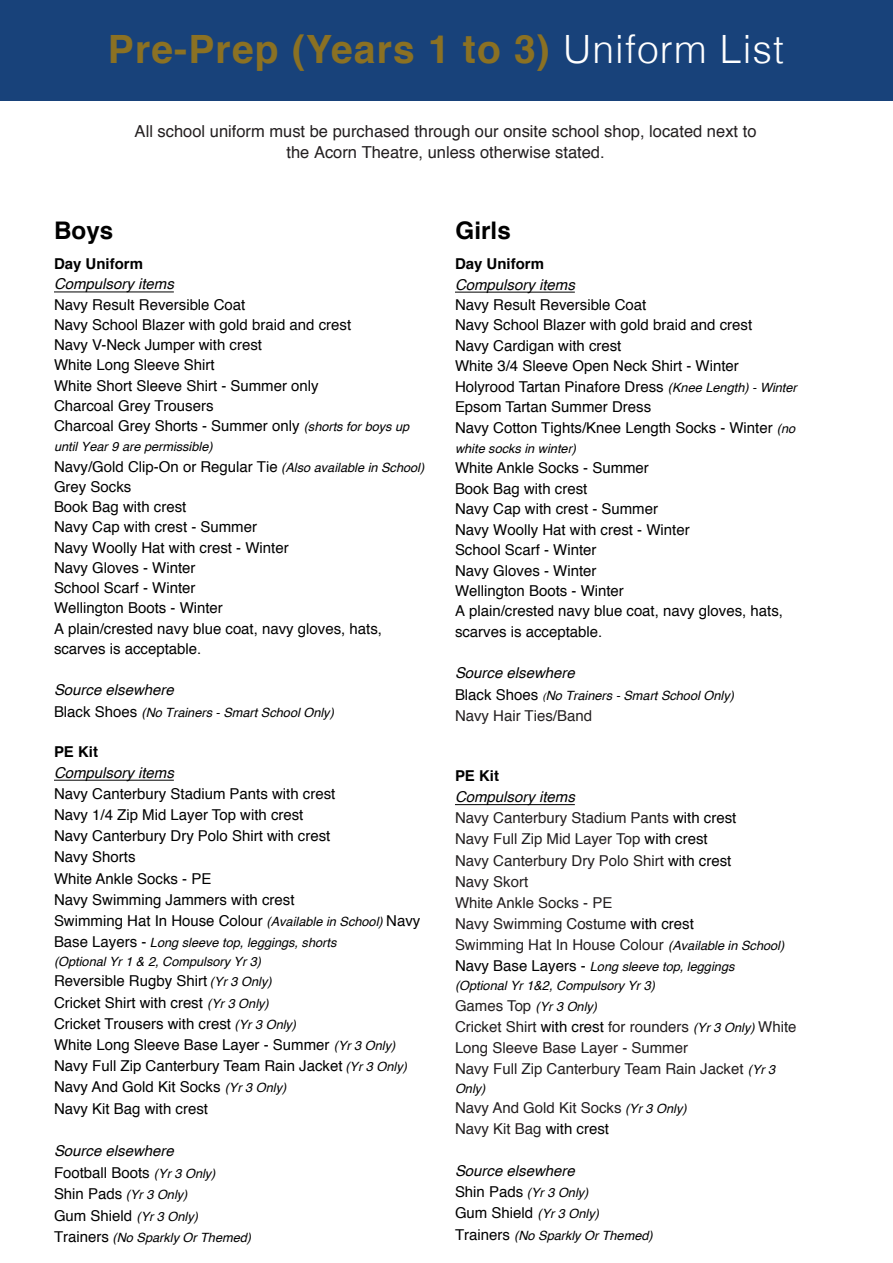
<style>
.page{position:relative;width:893px;height:1263px;background:#fff}
.page>*{position:absolute;margin:0;border:0;box-sizing:border-box;transform-origin:0 0}
.t1{font:700 39px "Helvetica";letter-spacing:.03em;color:#8b7123}
.t2{font:700 24.3px "Helvetica";color:#000}
.t3{font:16.5px/21px "Helvetica";color:#231f20;text-align:center}
.t4{font:15px/20.2px "Helvetica";color:#000}
.t5{font:15px/21.1px "Helvetica";color:#231f20}
.t6{font:italic 15px/21.5px "Helvetica";color:#000}
.t7{font:700 15px "Helvetica";color:#000}
.t8{font:italic 12.75px/18.9px "Helvetica";color:#000}
.s1{font-weight:300;color:#fff}
.s2{font-style:italic;font-size:12.75px}
.s3{font-style:normal;font-size:15px}
.s4{font-style:normal}
.s5{font-size:12.75px}
.s6{font-size:10.05px}
.s7{font-style:italic;color:#000}
.s8{color:#000}
.s9{font-style:italic;font-size:12.75px;color:#000}
.s10{font-style:normal;font-size:15px;color:#231f20}
</style>
<div class="page">
<hr style="left:54px;top:780px;width:120px;height:1px;background:#000">
<hr style="left:54px;top:292px;width:120px;height:1px;background:#000">
<hr style="left:455px;top:804px;width:120px;height:1px;background:#000">
<hr style="left:455px;top:292px;width:120px;height:1px;background:#000">
<div style="left:0;top:0;width:893px;height:101px;background:#18427a"></div>
<h1 class="t1" style="left:108px;top:18px;width:678px">Pre-Prep (Years 1 to 3) <span class="s1">Uniform List</span></h1>
<p class="t3" style="left:135px;top:121px;width:623px">All school uniform must be purchased through our onsite school shop, located next to the Acorn Theatre, unless otherwise stated.</p>
<h2 class="t2" style="left:54px;top:211px;width:61px">Boys</h2>
<p class="t7" style="left:54px;top:252px;width:91px">Day Uniform</p>
<p class="t6" style="left:54px;top:274px;width:121px">Compulsory items</p>
<p class="t4" style="left:54px;top:295px;width:357px">Navy Result Reversible Coat<br>Navy School Blazer with gold braid and crest<br>Navy V-Neck Jumper with crest<br>White Long Sleeve Shirt<br>White Short Sleeve Shirt - Summer only<br>Charcoal Grey Trousers<br>Charcoal Grey Shorts - Summer only <span class="s2">(shorts for boys up</span></p>
<p class="t8" style="left:54px;top:438px;width:160px">until Year 9 are permissible)</p>
<p class="t4" style="left:54px;top:457px;width:372px">Navy/Gold Clip-On or Regular Tie <span class="s2">(Also available in School)<br></span>Grey Socks<br>Book Bag with crest<br>Navy Cap with crest - Summer<br>Navy Woolly Hat with crest - Winter<br>Navy Gloves - Winter<br>School Scarf - Winter<br>Wellington Boots - Winter<br>A plain/crested navy blue coat, navy gloves, hats, scarves is acceptable.</p>
<p class="t6" style="left:54px;top:679px;width:121px">Source elsewhere</p>
<p class="t8" style="left:54px;top:703px;width:281px"><span class="s3">Black Shoes</span> (No Trainers - Smart School Only)</p>
<p class="t7" style="left:54px;top:739px;width:46px">PE Kit</p>
<p class="t6" style="left:54px;top:762px;width:121px">Compulsory items</p>
<p class="t4" style="left:54px;top:783px;width:368px;line-height:21.1px">Navy Canterbury Stadium Pants with crest<br>Navy 1/4 Zip Mid Layer Top with crest<br>Navy Canterbury Dry Polo Shirt with crest<br>Navy Shorts<br>White Ankle Socks - PE<br>Navy Swimming Jammers with crest<br>Swimming Hat In House Colour <span class="s2">(Available in School)</span> Navy</p>
<p class="t8" style="left:54px;top:933px;width:284px"><span class="s3">Base Layers -</span> Long sleeve top, leggings, shorts (Optional Yr 1 &amp; 2, Compulsory Yr 3)</p>
<p class="t4" style="left:54px;top:971px;width:355px;line-height:21.1px">Reversible Rugby Shirt <span class="s2">(Yr 3 Only)<br></span>Cricket Shirt with crest <span class="s2">(Yr 3 Only)<br></span>Cricket Trousers with crest <span class="s2">(Yr 3 Only)<br></span>White Long Sleeve Base Layer - Summer <span class="s2">(Yr 3 Only)<br></span>Navy Full Zip Canterbury Team Rain Jacket <span class="s2">(Yr 3 Only)<br></span>Navy And Gold Kit Socks <span class="s2">(Yr 3 Only)<br></span>Navy Kit Bag with crest</p>
<p class="t6" style="left:54px;top:1141px;width:163px">Source elsewhere<br><span class="s4">Football Boots</span> <span class="s5">(Yr 3 Only)</span></p>
<p class="t8" style="left:54px;top:1185px;width:135px"><span class="s3">Shin Pads</span> (Yr 3 Only)</p>
<p class="t4" style="left:54px;top:1206px;width:146px">Gum Shield <span class="s2">(Yr 3 Only)</span></p>
<p class="t8" style="left:54px;top:1228px;width:199px"><span class="s3">Trainers</span> (No Sparkly Or Themed)</p>
<h2 class="t2" style="left:456px;top:211px;width:57px">Girls</h2>
<p class="t7" style="left:455px;top:252px;width:91px">Day Uniform</p>
<p class="t6" style="left:455px;top:274px;width:121px">Compulsory items</p>
<p class="t4" style="left:455px;top:295px;width:343px">Navy Result Reversible Coat<br>Navy School Blazer with gold braid and crest<br>Navy Cardigan with crest<br>White 3/4 Sleeve Open Neck Shirt - Winter Holyrood Tartan Pinafore Dress <span class="s2">(Knee Length) - Winter </span>Epsom Tartan Summer Dress<br>Navy Cotton Tights/Knee Length Socks - Winter <span class="s2">(no</span></p>
<p class="t8" style="left:455px;top:439px;width:123px">white socks in winter)</p>
<p class="t4" style="left:455px;top:458px;width:330px">White Ankle Socks - Summer<br>Book Bag with crest<br>Navy Cap with crest - Summer<br>Navy Woolly Hat with crest - Winter<br>School Scarf - Winter<br>Navy Gloves - Winter<br>Wellington Boots - Winter<br>A plain/crested navy blue coat, navy gloves, hats, scarves is acceptable.</p>
<p class="t6" style="left:455px;top:663px;width:121px">Source elsewhere</p>
<p class="t8" style="left:455px;top:686px;width:280px"><span class="s3">Black Shoes</span> <span class="s6">(</span>No Trainers - Smart School Only)</p>
<p class="t5" style="left:455px;top:706px;width:139px">Navy Hair Ties/Band</p>
<p class="t7" style="left:455px;top:764px;width:46px">PE Kit</p>
<p class="t5" style="left:455px;top:787px;width:331px"><span class="s7">Compulsory items<br></span>Navy Canterbury Stadium Pants <span class="s8">with crest<br></span>Navy Full Zip Mid Layer Top <span class="s8">with crest<br></span>Navy Canterbury Dry Polo Shirt <span class="s8">with crest<br></span>Navy Skort<br>White Ankle Socks - PE<br>Navy Swimming Costume <span class="s8">with crest<br></span>Swimming Hat In House Colour <span class="s9">(Available in School)</span></p>
<p class="t8" style="left:455px;top:958px;width:281px"><span class="s3">Navy Base Layers -</span> Long sleeve top, leggings (Optional Yr 1&amp;2, Compulsory Yr 3)</p>
<p class="t8" style="left:455px;top:997px;width:144px"><span class="s10">Games Top</span> (Yr 3 Only)</p>
<p class="t5" style="left:455px;top:1016px;width:343px">Cricket Shirt <span class="s8">with crest</span> for rounders <span class="s9">(Yr 3 Only)</span> White<br>Long Sleeve Base Layer - Summer<br>Navy Full Zip Canterbury Team Rain Jacket <span class="s9">(Yr 3</span></p>
<p class="t8" style="left:455px;top:1079px;width:32px">Only)</p>
<p class="t5" style="left:455px;top:1098px;width:233px">Navy And Gold Kit Socks <span class="s9">(Yr 3 Only)<br></span>Navy Kit Bag <span class="s8">with crest</span></p>
<p class="t6" style="left:455px;top:1160px;width:121px">Source elsewhere</p>
<p class="t8" style="left:455px;top:1183px;width:135px"><span class="s3">Shin Pads</span> (Yr 3 Only)</p>
<p class="t4" style="left:455px;top:1203px;width:146px">Gum Shield <span class="s2">(Yr 3 Only)</span></p>
<p class="t8" style="left:455px;top:1226px;width:199px"><span class="s3">Trainers</span> (No Sparkly Or Themed)</p>
</div>
